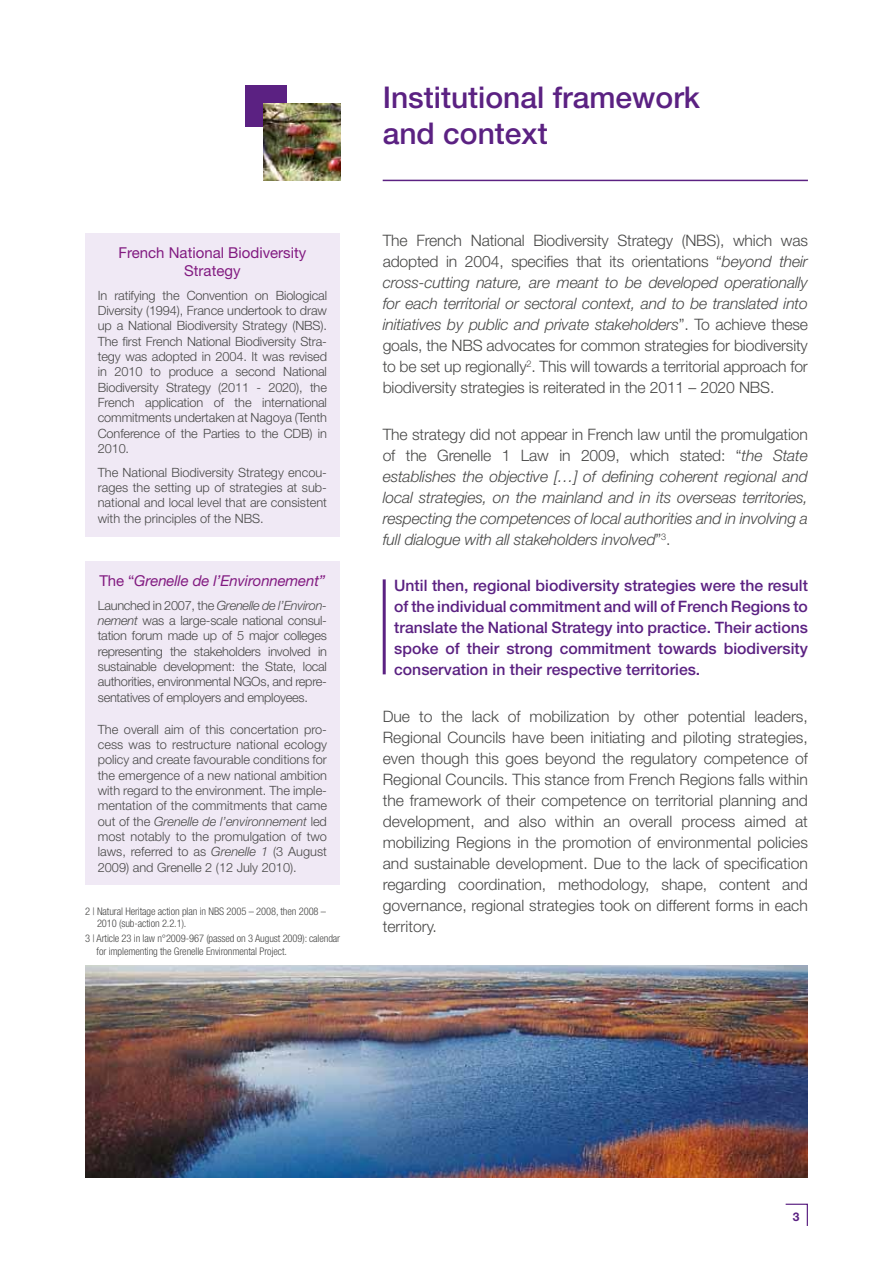
<style>
.page{position:relative;width:893px;height:1263px;background:#fff}
.page>*{position:absolute;margin:0;border:0;box-sizing:border-box;transform-origin:0 0}
.t1{font:500 30px/36px "Helvetica Neue LT";color:#5b2182}
.t2{font:300 15.75px/21px "Helvetica Neue";letter-spacing:-.01em;color:#484847;text-align:justify}
.t3{font:italic 300 15.75px/21px "Helvetica Neue";letter-spacing:-.01em;color:#484847;text-align:justify}
.t4{font:500 15.75px/21px "Helvetica Neue";color:#5b2182;text-align:justify}
.t5{font:15px/18px "Helvetica Neue";color:#821b81;text-align:center}
.t6{font:italic 15px "Helvetica Neue";letter-spacing:-.01em;color:#821b81}
.t7{font:300 12.75px/15.3px "Helvetica Neue";letter-spacing:-.01em;color:#484847;text-align:justify}
.t8{font:700 12px "Helvetica Neue CE";color:#5b2182}
.t9{font:300 condensed 10.5px/12.6px "Helvetica Neue";letter-spacing:-.01em;color:#484847}
.s1{font-style:normal}
.s2{font-style:italic}
</style>
<div class="page">
<svg style="left:785px;top:1203px;width:23px;height:23px"></svg>
<div style="left:245px;top:85px;width:42px;height:42px;background:#5b2182"></div>
<img style="left:264px;top:103px;width:76px;height:77px">
<hr style="left:383px;top:180px;width:425px;height:1px;background:#5b2182">
<hr style="left:383px;top:579px;width:3px;height:95px;background:#5b2182">
<img style="left:85px;top:965px;width:723px;height:213px">
<div style="left:85px;top:233px;width:255px;height:304px;background:#f0e9f5"></div>
<div style="left:85px;top:561px;width:255px;height:323px;background:#f0e9f5"></div>
<p class="t5" style="left:118px;top:244px;width:189px">French National Biodiversity<br>Strategy</p>
<p class="t7" style="left:98px;top:287px;width:231px">In ratifying the Convention on Biological Diversity (1994), France undertook to draw up a National Biodiversity Strategy (NBS).<br>The first French National Biodiversity Stra&shy;tegy was adopted in 2004. It was revised in 2010 to produce a second National Biodiversity Strategy (2011 - 2020), the French application of the international commitments undertaken at Nagoya (Tenth Conference of the Parties to the CDB) in 2010.</p>
<p class="t7" style="left:98px;top:464px;width:231px">The National Biodiversity Strategy encou&shy;rages the setting up of strategies at sub&shy;national and local level that are consistent with the principles of the NBS.</p>
<p class="t6" style="left:99px;top:571px;width:227px"><span class="s1">The “</span>Grenelle de l’Environnement”</p>
<p class="t7" style="left:98px;top:597px;width:231px">Launched in 2007, the <span class="s2">Grenelle de l’Environ&shy;nement</span> was a large-scale national consul&shy;tation forum made up of 5 major colleges representing the stakeholders involved in sustainable development: the State, local authorities, environmental NGOs, and repre&shy;sentatives of employers and employees.</p>
<p class="t7" style="left:98px;top:721px;width:231px">The overall aim of this concertation pro&shy;cess was to restructure national ecology policy and create favourable conditions for the emergence of a new national ambition with regard to the environment. The imple&shy;mentation of the commitments that came out of the <span class="s2">Grenelle de l’environnement</span> led most notably to the promulgation of two laws, referred to as <span class="s2">Grenelle 1</span> (3 August 2009) and Grenelle 2 (12 July 2010).</p>
<p class="t9" style="left:97px;top:905px;width:231px;text-indent:-12px">2 | Natural Heritage action plan in NBS 2005 – 2008, then 2008 –<br>2010 (sub-action 2.2.1).</p>
<p class="t9" style="left:97px;top:932px;width:245px;text-indent:-12px">3 | Article 23 in law n°2009-967 (passed on 3 August 2009): calendar for implementing the Grenelle Environmental Project.</p>
<h1 class="t1" style="left:383px;top:79px;width:319px">Institutional framework and context</h1>
<p class="t2" style="left:383px;top:230px;width:427px">The French National Biodiversity Strategy (NBS), which was adopted in 2004, specifies that its orientations “<span class="s2">beyond their cross-cutting nature, are meant to be developed operationally for each territorial or sectoral context, and to be translated into initiatives by public and private stakeholders</span>”. To achieve these goals, the NBS advocates for common strategies for biodiversity to be set up regionally<sup>2</sup>. This will towards a territorial approach for biodiversity strategies is reiterated in the 2011 – 2020 NBS.</p>
<p class="t3" style="left:383px;top:423px;width:427px"><span class="s1">The strategy did not appear in French law until the promulgation of the Grenelle 1 Law in 2009, which stated: “</span>the State establishes the objective […] of defining coherent regional and local strategies, on the mainland and in its overseas territories, respecting the competences of local authorities and in involving a full dialogue with all stakeholders involved<span class="s1">”</span><sup>3</sup><span class="s1">.</span></p>
<p class="t4" style="left:394px;top:575px;width:415px">Until then, regional biodiversity strategies were the result of the individual commitment and will of French Regions to translate the National Strategy into practice. Their actions spoke of their strong commitment towards biodiversity conservation in their respective territories.</p>
<p class="t2" style="left:383px;top:705px;width:427px">Due to the lack of mobilization by other potential leaders, Regional Councils have been initiating and piloting strategies, even though this goes beyond the regulatory competence of Regional Councils. This stance from French Regions falls within the framework of their competence on territorial planning and development, and also within an overall process aimed at mobilizing Regions in the promotion of environmental policies and sustainable development. Due to the lack of specification regarding coordination, methodology, shape, content and governance, regional strategies took on different forms in each territory.</p>
<p class="t8" style="left:793px;top:1209px;width:8px">3</p>
</div>
